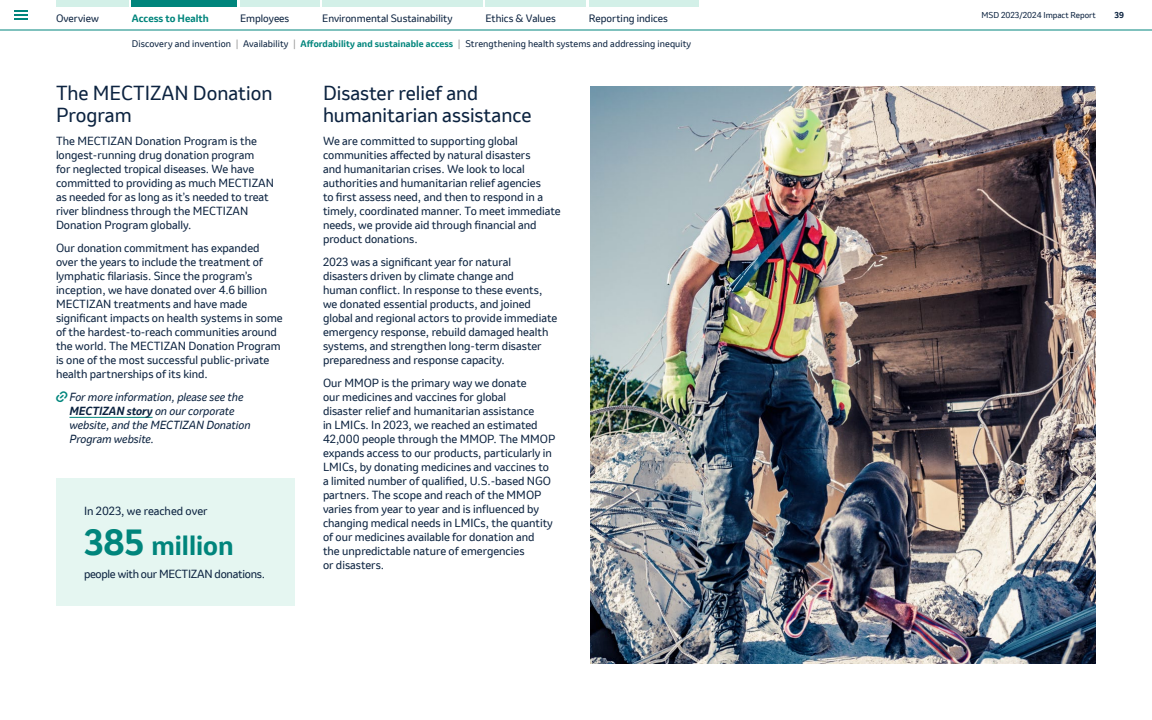
<style>
.page{position:relative;width:1152px;height:720px;background:#fff}
.page>*{position:absolute;margin:0;border:0;box-sizing:border-box;transform-origin:0 0}
.Stat_Large{font:700 26px "Invention";color:#00857c}
.t1{font:19px/22px "Invention";color:#0c2340}
.Body{font:11px/14px "Invention";color:#0c2340}
.t2{font:italic 11px/14px "Invention";color:#0c2340}
.Callout_Body{font:11px "Invention";letter-spacing:-.025em;color:#0c2340}
.Callout_Body-2{font:11px "Invention";color:#0c2340}
.t3{font:10px "Invention";color:#0c2340}
.t4{font:700 10px "Invention";color:#00857c}
.t5{font:9px "Invention";letter-spacing:.01em;color:#0c2340}
.t6{font:8px "Invention";color:#0c2340}
.t7{font:700 8px "Invention";color:#0c2340}
.s1{color:#999}
.s2{font-weight:700;color:#00857c}
.s3{font-weight:700}
.s4{font-size:34px}
</style>
<div class="page">
<hr style="left:70px;top:417px;width:83px;height:1px;background:#00857c">
<div style="left:56px;top:479px;width:239px;height:127px;background:#e5f6f1"></div>
<img style="left:590px;top:86px;width:506px;height:578px">
<div style="left:240px;top:0;width:79px;height:6px;background:#d3f0e8"></div>
<div style="left:322px;top:0;width:160px;height:6px;background:#d3f0e8"></div>
<div style="left:485px;top:0;width:101px;height:6px;background:#d3f0e8"></div>
<div style="left:589px;top:0;width:109px;height:6px;background:#d3f0e8"></div>
<div style="left:56px;top:0;width:73px;height:6px;background:#d3f0e8"></div>
<hr style="left:0;top:30px;width:1152px;height:1px;background:#00857c">
<svg style="left:15px;top:10px;width:13px;height:10px"></svg>
<div style="left:132px;top:0;width:105px;height:6px;background:#00857c"></div>
<p class="t3" style="left:56px;top:11px;width:44px">Overview</p>
<p class="t4" style="left:132px;top:11px;width:78px">Access to Health</p>
<p class="t3" style="left:240px;top:11px;width:51px">Employees</p>
<p class="t3" style="left:322px;top:11px;width:132px">Environmental Sustainability</p>
<p class="t3" style="left:485px;top:11px;width:72px">Ethics &amp; Values</p>
<p class="t3" style="left:589px;top:11px;width:81px">Reporting indices</p>
<p class="t5" style="left:132px;top:37px;width:561px">Discovery and invention <span class="s1">|</span> Availability <span class="s1">|</span> <span class="s2">Affordability and sustainable access</span> <span class="s1">|</span> Strengthening health systems and addressing inequity</p>
<h2 class="t1" style="left:56px;top:82px;width:218px">The MECTIZAN Donation<br>Program</h2>
<p class="Body" style="left:56px;top:134px;width:220px">The MECTIZAN Donation Program is the longest-running drug donation program<br>for neglected tropical diseases. We have committed to providing as much MECTIZAN as needed for as long as it’s needed to treat river blindness through the MECTIZAN Donation Program globally.</p>
<p class="Body" style="left:56px;top:241px;width:228px">Our donation commitment has expanded over the years to include the treatment of lymphatic filariasis. Since the program’s inception, we have donated over 4.6 billion MECTIZAN treatments and have made significant impacts on health systems in some of the hardest-to-reach communities around the world. The MECTIZAN Donation Program is one of the most successful public-private health partnerships of its kind.</p>
<p class="t2" style="left:70px;top:390px;width:183px">For more information, please see the<br><span class="s3">MECTIZAN story</span> on our corporate website, and the MECTIZAN Donation<br>Program website.</p>
<p class="Callout_Body-2" style="left:84px;top:503px;width:125px">In 2023, we reached over</p>
<p class="Stat_Large" style="left:84px;top:526px;width:151px"><span class="s4">385</span> million</p>
<p class="Callout_Body" style="left:84px;top:566px;width:183px">people with our MECTIZAN donations.</p>
<h2 class="t1" style="left:323px;top:82px;width:210px">Disaster relief and humanitarian assistance</h2>
<p class="Body" style="left:323px;top:134px;width:239px">We are committed to supporting global communities affected by natural disasters<br>and humanitarian crises. We look to local authorities and humanitarian relief agencies<br>to first assess need, and then to respond in a timely, coordinated manner. To meet immediate needs, we provide aid through financial and product donations.</p>
<p class="Body" style="left:323px;top:255px;width:236px">2023 was a significant year for natural disasters driven by climate change and<br>human conflict. In response to these events, we donated essential products, and joined global and regional actors to provide immediate emergency response, rebuild damaged health systems, and strengthen long-term disaster preparedness and response capacity.</p>
<p class="Body" style="left:323px;top:376px;width:234px">Our MMOP is the primary way we donate<br>our medicines and vaccines for global<br>disaster relief and humanitarian assistance<br>in LMICs. In 2023, we reached an estimated 42,000 people through the MMOP. The MMOP expands access to our products, particularly in LMICs, by donating medicines and vaccines to a limited number of qualified, U.S.-based NGO partners. The scope and reach of the MMOP varies from year to year and is influenced by changing medical needs in LMICs, the quantity of our medicines available for donation and<br>the unpredictable nature of emergencies<br>or disasters.</p>
<p class="t6" style="left:982px;top:10px;width:116px">MSD 2023/2024 Impact Report</p>
<p class="t7" style="left:1115px;top:10px;width:11px">39</p>
</div>
